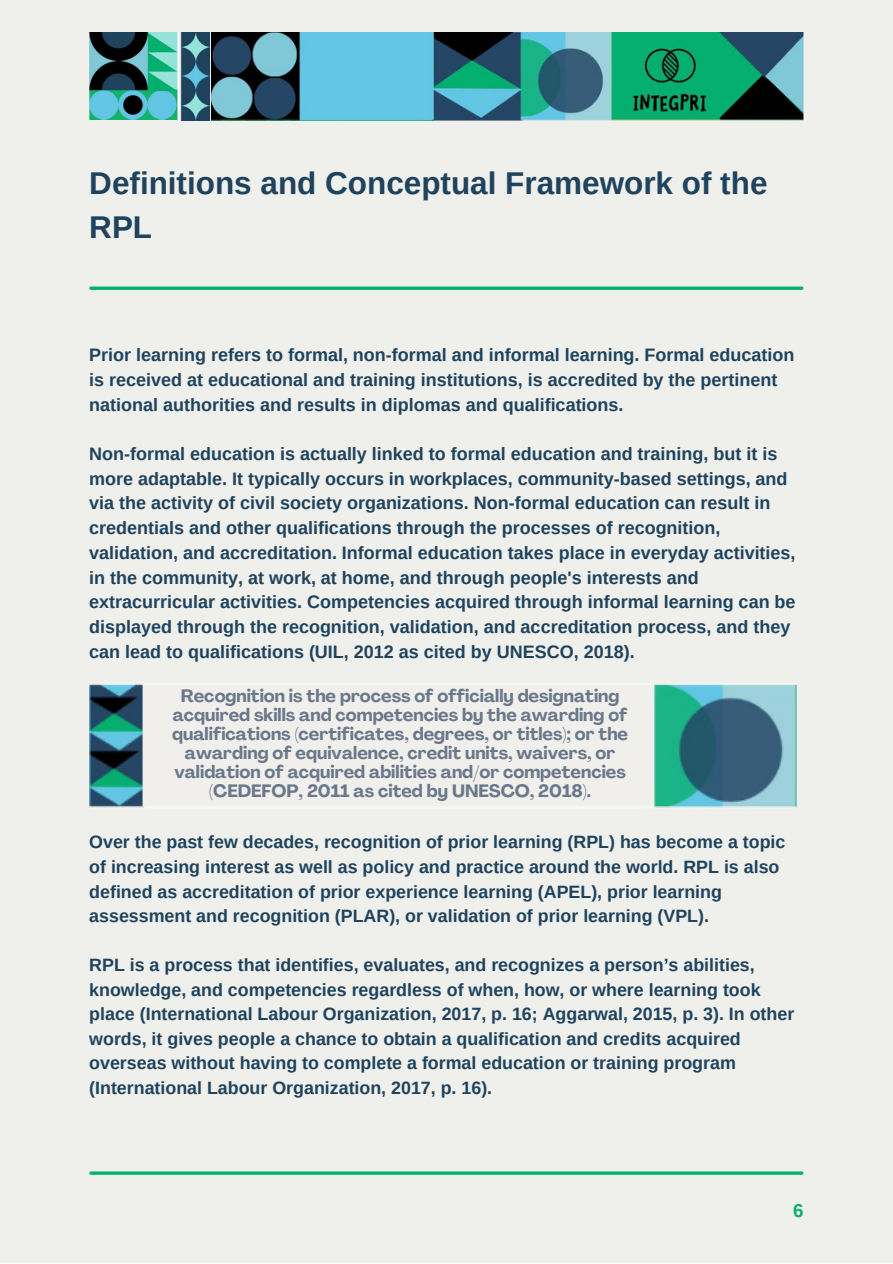
<style>
.page{position:relative;width:893px;height:1264px;background:#fff}
.page>*{position:absolute;margin:0;border:0;box-sizing:border-box;transform-origin:0 0}
.t1{font:700 31.5px/43.8px "Arimo";color:#1f435d}
.t2{font:700 18.75px "Arimo";color:#04af6f}
.t3{font:700 18px/24.8px "Arimo";color:#1f435d}
.t4{font:700 17.85px/24.5px "Arimo";color:#1f435d}
.t5{font:700 17.7px/19px "Agrandir";color:#6b788b;text-align:center}
</style>
<div class="page">
<div style="left:0;top:0;width:892px;height:1262px;background:#efefeb"></div>
<hr style="left:91px;top:1171px;width:710px;height:3px;background:#04af6f">
<svg style="left:91px;top:286px;width:710px;height:4px;background:#28b882"></svg>
<img style="left:212px;top:32px;width:591px;height:89px">
<img style="left:89px;top:32px;width:89px;height:88px">
<img style="left:180px;top:33px;width:30px;height:87px">
<img style="left:89px;top:684px;width:707px;height:124px">
<p class="t1" style="left:89px;top:161px;width:679px">Definitions and Conceptual Framework of the<br>RPL</p>
<p class="t3" style="left:89px;top:342px;width:706px">Prior learning refers to formal, non-formal and informal learning. Formal education is received at educational and training institutions, is accredited by the pertinent national authorities and results in diplomas and qualifications.</p>
<p class="t3" style="left:89px;top:441px;width:707px">Non-formal education is actually linked to formal education and training, but it is more adaptable. It typically occurs in workplaces, community-based settings, and via the activity of civil society organizations. Non-formal education can result in credentials and other qualifications through the processes of recognition, validation, and accreditation. Informal education takes place in everyday activities, in the community, at work, at home, and through people's interests and extracurricular activities. Competencies acquired through informal learning can be displayed through the recognition, validation, and accreditation process, and they can lead to qualifications (UIL, 2012 as cited by UNESCO, 2018).</p>
<p class="t5" style="left:172px;top:687px;width:457px">Recognition is the process of officially designating acquired skills and competencies by the awarding of qualifications (certificates, degrees, or titles); or the awarding of equivalence, credit units, waivers, or validation of acquired abilities and/or competencies (CEDEFOP, 2011 as cited by UNESCO, 2018).</p>
<p class="t4" style="left:89px;top:830px;width:697px">Over the past few decades, recognition of prior learning (RPL) has become a topic of increasing interest as well as policy and practice around the world. RPL is also defined as accreditation of prior experience learning (APEL), prior learning assessment and recognition (PLAR), or validation of prior learning (VPL).</p>
<p class="t4" style="left:89px;top:952px;width:706px">RPL is a process that identifies, evaluates, and recognizes a person’s abilities, knowledge, and competencies regardless of when, how, or where learning took place (International Labour Organization, 2017, p. 16; Aggarwal, 2015, p. 3). In other words, it gives people a chance to obtain a qualification and credits acquired overseas without having to complete a formal education or training program (International Labour Organization, 2017, p. 16).</p>
<p class="t2" style="left:793px;top:1200px;width:12px">6</p>
</div>
